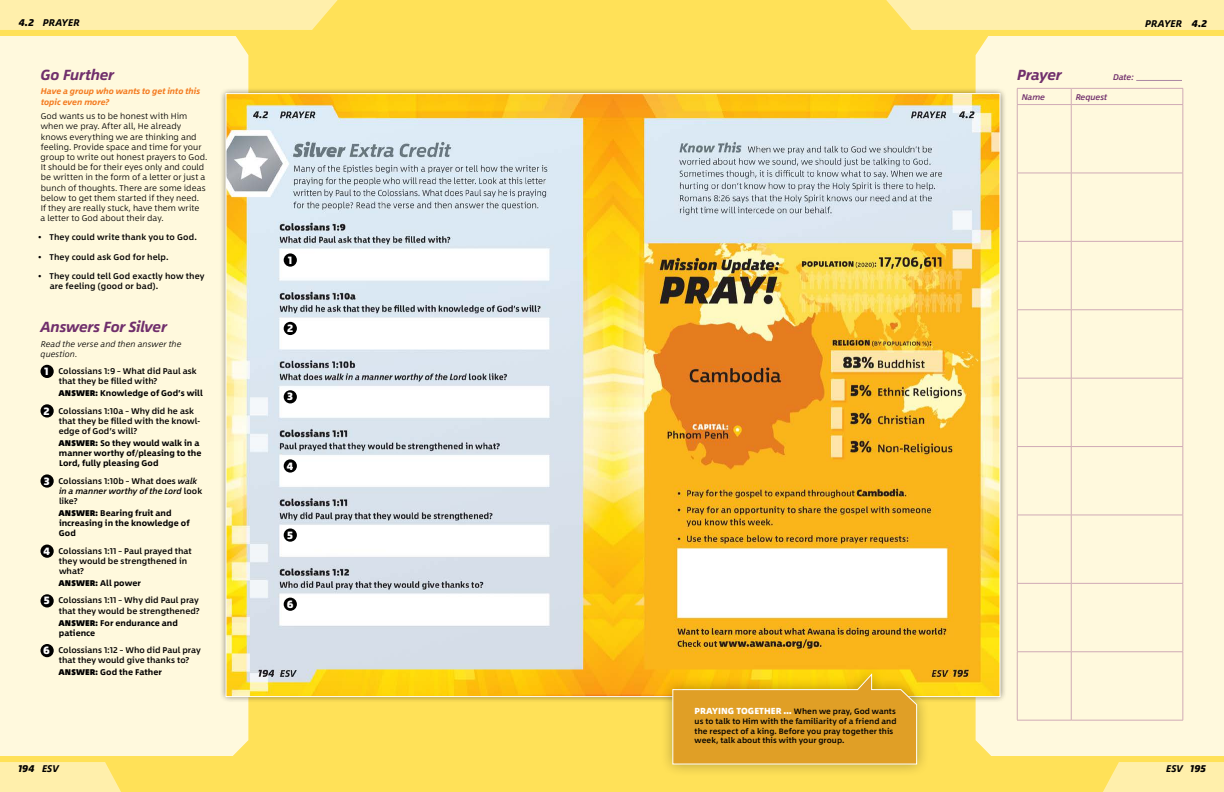
<style>
.page{position:relative;width:1224px;height:792px;background:#ffe158}
.page>*{position:absolute;margin:0;border:0;box-sizing:border-box;transform-origin:0 0}
.t1{font:italic 700 15px "Between 1";letter-spacing:-.015em;color:#702f6c}
.t2{font:800 10.8px "Between 1";color:#fff}
.t3{font:italic 700 10px "Between 1";letter-spacing:.015em;color:#000}
.t4{font:italic 800 10px "Between 1";color:#000}
.t5{font:500 8.5px/10.2px "Between 1";letter-spacing:.005em;color:#000}
.t6{font:300 8.5px/10.2px "Between 1";letter-spacing:.005em;color:#000}
.t7{font:700 8.5px/10.2px "Between 1";letter-spacing:.005em;color:#000}
.t8{font:italic 700 8.5px/10.2px "Between 1";color:#f47b20}
.t9{font:italic 300 8.5px/10.2px "Between 1";letter-spacing:.01em;color:#000}
.t10{font:italic 500 8.5px "Between 1";letter-spacing:-.01em;color:#702f6c}
.t11{font:500 8px/9.6px "Between 1";letter-spacing:.005em;color:#000}
.s1{font-weight:800}
.s2{font-weight:800;font-size:10.8px;color:#fff}
.s3{font-weight:900}
.s4{font-weight:700}
.s5{font-style:italic}
.s6{font-weight:800;font-size:9px;color:#fff}
</style>
<div class="page">
<div style="left:0;top:36px;width:248px;height:720px;background:#fff9dd"></div>
<div style="left:0;top:0;width:338px;height:30px;background:#ffefab"></div>
<div style="left:0;top:762px;width:121px;height:30px;background:#ffefab"></div>
<div style="left:976px;top:36px;width:248px;height:720px;background:#fff9dd"></div>
<div style="left:219px;top:87px;width:788px;height:617px;background:#000;opacity:.5"></div>
<img style="left:228px;top:95px;width:770px;height:600px">
<div style="left:886px;top:0;width:338px;height:30px;background:#ffefab"></div>
<div style="left:1103px;top:762px;width:121px;height:30px;background:#ffefab"></div>
<div style="left:660px;top:663px;width:270px;height:114px;background:#000;opacity:.3"></div>
<svg style="left:672px;top:673px;width:245px;height:92px;background:#e4a928"></svg>
<div style="left:284px;top:253px;width:13px;height:14px;background:#000;border-radius:50%"></div>
<div style="left:284px;top:322px;width:13px;height:13px;background:#000;border-radius:50%"></div>
<div style="left:284px;top:390px;width:13px;height:13px;background:#000;border-radius:50%"></div>
<div style="left:284px;top:459px;width:13px;height:14px;background:#000;border-radius:50%"></div>
<div style="left:284px;top:528px;width:13px;height:14px;background:#000;border-radius:50%"></div>
<div style="left:284px;top:598px;width:13px;height:13px;background:#000;border-radius:50%"></div>
<hr style="left:1136px;top:80px;width:46px;height:1px;background:#aa87a3">
<hr style="left:1017px;top:88px;width:54px;height:1px;background:#d0abb6">
<svg style="left:1017px;top:89px;width:1px;height:15px"></svg>
<hr style="left:1071px;top:88px;width:112px;height:1px;background:#d0abb6">
<svg style="left:1071px;top:89px;width:1px;height:15px"></svg>
<svg style="left:1183px;top:89px;width:1px;height:15px"></svg>
<hr style="left:1017px;top:104px;width:54px;height:1px;background:#d0abb6">
<hr style="left:1017px;top:105px;width:1px;height:68px;background:#d0abb6">
<hr style="left:1071px;top:104px;width:112px;height:1px;background:#d0abb6">
<hr style="left:1071px;top:105px;width:1px;height:68px;background:#d0abb6">
<hr style="left:1183px;top:105px;width:1px;height:68px;background:#d0abb6">
<hr style="left:1017px;top:173px;width:54px;height:1px;background:#d0abb6">
<hr style="left:1017px;top:173px;width:1px;height:68px;background:#d0abb6">
<hr style="left:1071px;top:173px;width:112px;height:1px;background:#d0abb6">
<hr style="left:1071px;top:173px;width:1px;height:68px;background:#d0abb6">
<hr style="left:1183px;top:173px;width:1px;height:68px;background:#d0abb6">
<hr style="left:1017px;top:241px;width:54px;height:1px;background:#d0abb6">
<hr style="left:1017px;top:242px;width:1px;height:68px;background:#d0abb6">
<hr style="left:1071px;top:241px;width:112px;height:1px;background:#d0abb6">
<hr style="left:1071px;top:242px;width:1px;height:68px;background:#d0abb6">
<hr style="left:1183px;top:242px;width:1px;height:68px;background:#d0abb6">
<hr style="left:1017px;top:310px;width:54px;height:1px;background:#d0abb6">
<hr style="left:1017px;top:310px;width:1px;height:68px;background:#d0abb6">
<hr style="left:1071px;top:310px;width:112px;height:1px;background:#d0abb6">
<hr style="left:1071px;top:310px;width:1px;height:68px;background:#d0abb6">
<hr style="left:1183px;top:310px;width:1px;height:68px;background:#d0abb6">
<hr style="left:1017px;top:378px;width:54px;height:1px;background:#d0abb6">
<hr style="left:1017px;top:378px;width:1px;height:68px;background:#d0abb6">
<hr style="left:1071px;top:378px;width:112px;height:1px;background:#d0abb6">
<hr style="left:1071px;top:378px;width:1px;height:68px;background:#d0abb6">
<hr style="left:1183px;top:378px;width:1px;height:68px;background:#d0abb6">
<hr style="left:1017px;top:446px;width:54px;height:1px;background:#d0abb6">
<hr style="left:1017px;top:447px;width:1px;height:68px;background:#d0abb6">
<hr style="left:1071px;top:446px;width:112px;height:1px;background:#d0abb6">
<hr style="left:1071px;top:447px;width:1px;height:68px;background:#d0abb6">
<hr style="left:1183px;top:447px;width:1px;height:68px;background:#d0abb6">
<hr style="left:1017px;top:515px;width:54px;height:1px;background:#d0abb6">
<hr style="left:1017px;top:515px;width:1px;height:68px;background:#d0abb6">
<hr style="left:1071px;top:515px;width:112px;height:1px;background:#d0abb6">
<hr style="left:1071px;top:515px;width:1px;height:68px;background:#d0abb6">
<hr style="left:1183px;top:515px;width:1px;height:68px;background:#d0abb6">
<hr style="left:1017px;top:583px;width:54px;height:1px;background:#d0abb6">
<hr style="left:1017px;top:584px;width:1px;height:68px;background:#d0abb6">
<hr style="left:1071px;top:583px;width:112px;height:1px;background:#d0abb6">
<hr style="left:1071px;top:584px;width:1px;height:68px;background:#d0abb6">
<hr style="left:1183px;top:584px;width:1px;height:68px;background:#d0abb6">
<hr style="left:1017px;top:652px;width:54px;height:1px;background:#d0abb6">
<hr style="left:1017px;top:652px;width:1px;height:68px;background:#d0abb6">
<hr style="left:1071px;top:652px;width:112px;height:1px;background:#d0abb6">
<hr style="left:1071px;top:652px;width:1px;height:68px;background:#d0abb6">
<hr style="left:1183px;top:652px;width:1px;height:68px;background:#d0abb6">
<hr style="left:1017px;top:720px;width:54px;height:1px;background:#d0abb6">
<hr style="left:1071px;top:720px;width:112px;height:1px;background:#d0abb6">
<div style="left:41px;top:365px;width:13px;height:13px;background:#000;border-radius:50%"></div>
<div style="left:41px;top:404px;width:13px;height:14px;background:#000;border-radius:50%"></div>
<div style="left:41px;top:474px;width:13px;height:14px;background:#000;border-radius:50%"></div>
<div style="left:41px;top:545px;width:13px;height:13px;background:#000;border-radius:50%"></div>
<div style="left:41px;top:594px;width:13px;height:13px;background:#000;border-radius:50%"></div>
<div style="left:41px;top:644px;width:13px;height:13px;background:#000;border-radius:50%"></div>
<p class="t3" style="left:19px;top:17px;width:62px"><span class="s1">4.2</span> PRAYER</p>
<h1 class="t1" style="left:41px;top:65px;width:75px">Go Further</h1>
<p class="t8" style="left:41px;top:86px;width:161px">Have a group who wants to get into this topic even more?</p>
<p class="t6" style="left:41px;top:111px;width:168px">God wants us to be honest with Him when we pray. After all, He already knows everything we are thinking and feeling. Provide space and time for your group to write out honest prayers to God.<br>It should be for their eyes only and could be written in the form of a letter or just a bunch of thoughts. There are some ideas below to get them started if they need.<br>If they are really stuck, have them write<br>a letter to God about their day.</p>
<p class="t5" style="left:38px;top:232px;width:160px">• They could write thank you to God.</p>
<p class="t5" style="left:38px;top:251px;width:132px">• They could ask God for help.</p>
<p class="t5" style="left:50px;top:271px;width:156px;text-indent:-11px">• They could tell God exactly how they are feeling (good or bad).</p>
<h1 class="t1" style="left:41px;top:318px;width:128px">Answers For Silver</h1>
<p class="t9" style="left:41px;top:339px;width:142px">Read the verse and then answer the question.</p>
<p class="t5" style="left:59px;top:366px;width:139px;text-indent:-15px"><span class="s2">1</span> Colossians 1:9 – What did Paul ask that they be filled with?</p>
<p class="t5" style="left:44px;top:384px;width:161px;line-height:17.5px;text-indent:15px"><span class="s3">ANSWER:</span> <span class="s4">Knowledge of God’s will<br></span><span class="s2">2</span> Colossians 1:10a – Why did he ask</p>
<p class="t5" style="left:59px;top:416px;width:143px">that they be filled with the knowl&shy;edge of God’s will?</p>
<p class="t7" style="left:59px;top:438px;width:145px"><span class="s3">ANSWER:</span> So they would walk in a manner worthy of/pleasing to the<br>Lord, fully pleasing God</p>
<p class="t5" style="left:59px;top:475px;width:145px;text-indent:-15px"><span class="s2">3</span> Colossians 1:10b – What does <span class="s5">walk in a manner worthy of the Lord</span> look like?</p>
<p class="t7" style="left:59px;top:508px;width:133px"><span class="s3">ANSWER:</span> Bearing fruit and increasing in the knowledge of<br>God</p>
<p class="t5" style="left:59px;top:546px;width:134px;text-indent:-16px"><span class="s2">4</span> Colossians 1:11 – Paul prayed that they would be strengthened in what?</p>
<p class="t5" style="left:44px;top:574px;width:157px;line-height:17.5px;text-indent:15px"><span class="s3">ANSWER:</span> <span class="s4">All power<br></span><span class="s2">5</span> Colossians 1:11 – Why did Paul pray</p>
<p class="t5" style="left:59px;top:605px;width:143px;line-height:11.8px">that they would be strengthened?<br><span class="s3">ANSWER:</span> <span class="s4">For endurance and</span></p>
<p class="t5" style="left:43px;top:624px;width:159px;line-height:17.5px;text-indent:16px"><span class="s4">patience<br></span><span class="s2">6</span> Colossians 1:12 – Who did Paul pray</p>
<p class="t5" style="left:59px;top:654px;width:132px;line-height:11.8px">that they would give thanks to?<br><span class="s3">ANSWER:</span> <span class="s4">God the Father</span></p>
<p class="t2" style="left:288px;top:253px;width:6px">1</p>
<p class="t2" style="left:287px;top:322px;width:8px">2</p>
<p class="t2" style="left:287px;top:390px;width:7px">3</p>
<p class="t2" style="left:287px;top:458px;width:8px">4</p>
<p class="t2" style="left:287px;top:459px;width:8px">4</p>
<p class="t2" style="left:287px;top:528px;width:7px">5</p>
<p class="t2" style="left:287px;top:597px;width:8px">6</p>
<p class="t3" style="left:1145px;top:18px;width:63px">PRAYER <span class="s1">4.2</span></p>
<h1 class="t1" style="left:1017px;top:65px;width:46px">Prayer</h1>
<p class="t10" style="left:1113px;top:71px;width:22px">Date:</p>
<p class="t10" style="left:1022px;top:92px;width:25px">Name</p>
<p class="t10" style="left:1076px;top:92px;width:33px">Request</p>
<p class="t11" style="left:695px;top:707px;width:203px"><span class="s6">PRAYING TOGETHER …</span> When we pray, God wants us to talk to Him with the familiarity of a friend and the respect of a king. Before you pray together this week, talk about this with your group.</p>
<p class="t4" style="left:18px;top:763px;width:42px">194 <span class="s4">ESV</span></p>
<p class="t3" style="left:1166px;top:763px;width:41px">ESV <span class="s1">195</span></p>
</div>
